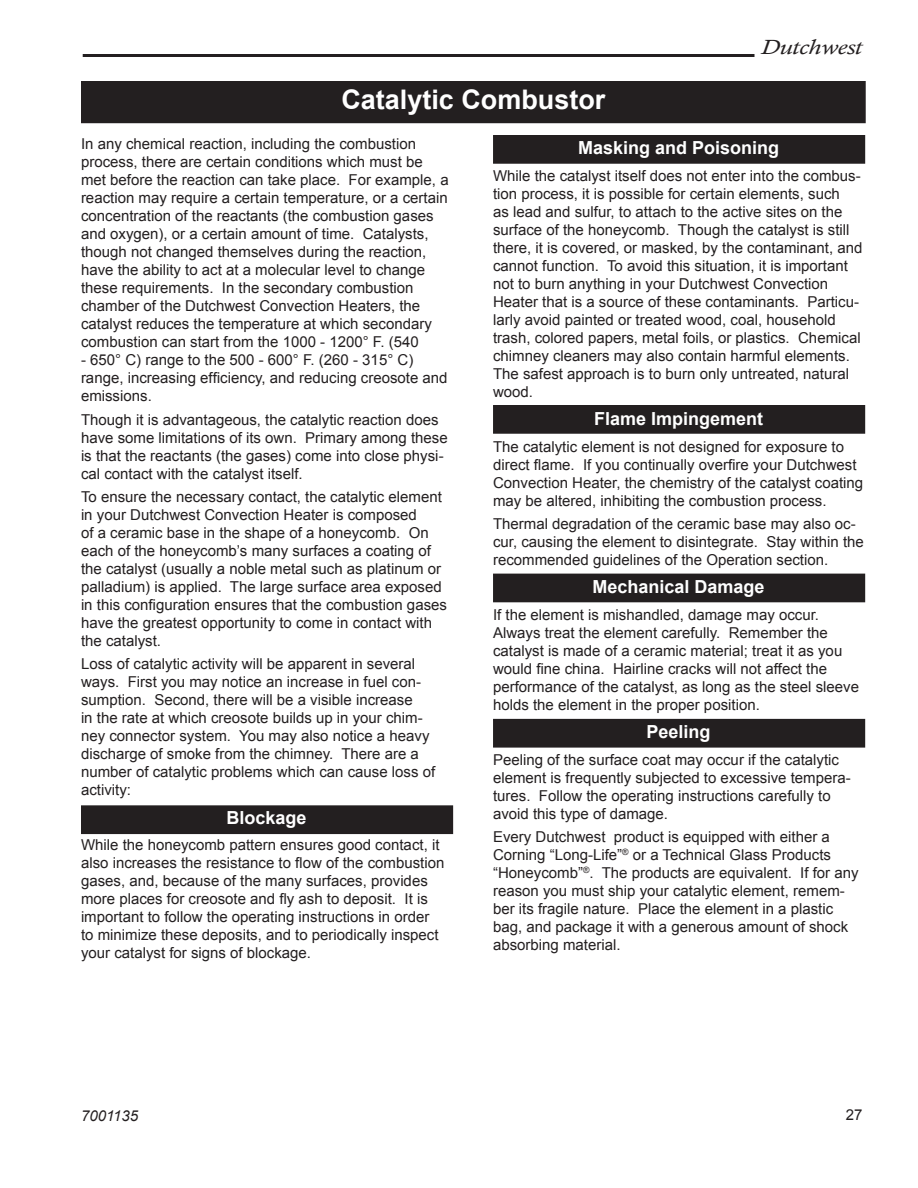
<style>
.page{position:relative;width:918px;height:1188px;background:#fff}
.page>*{position:absolute;margin:0;border:0;box-sizing:border-box;transform-origin:0 0}
.t1{font:700 27px "Arial";color:#fff}
.t2{font:italic 21px "Calisto";color:#231f20;scale:1.2 1}
.t3{font:700 18px "Arial";color:#fff}
.t4{font:15px/18px "Arial";color:#231f20}
.t5{font:italic 15px "Arial";color:#231f20}
</style>
<div class="page">
<hr style="left:83px;top:54px;width:671px;height:3px;background:#231f20">
<div style="left:494px;top:720px;width:370px;height:27px;background:#231f20"></div>
<div style="left:493px;top:719px;width:372px;height:29px;border:2px solid #231f20"></div>
<div style="left:494px;top:574px;width:370px;height:28px;background:#231f20"></div>
<div style="left:494px;top:406px;width:370px;height:27px;background:#231f20"></div>
<div style="left:493px;top:405px;width:372px;height:29px;border:2px solid #231f20"></div>
<div style="left:494px;top:136px;width:370px;height:27px;background:#231f20"></div>
<div style="left:493px;top:135px;width:372px;height:29px;border:2px solid #231f20"></div>
<div style="left:82px;top:806px;width:370px;height:27px;background:#231f20"></div>
<div style="left:81px;top:805px;width:372px;height:29px;border:2px solid #231f20"></div>
<div style="left:82px;top:82px;width:783px;height:40px;background:#231f20"></div>
<div style="left:81px;top:81px;width:785px;height:42px;border:2px solid #231f20"></div>
<h1 class="t1" style="left:341px;top:84px;width:266px">Catalytic Combustor</h1>
<h2 class="t2" style="left:761px;top:35px;width:86px">Dutchwest</h2>
<p class="t4" style="left:81px;top:135px;width:369px">In any chemical reaction, including the combustion process, there are certain conditions which must be met before the reaction can take place. For example, a reaction may require a certain temperature, or a certain concentration of the reactants (the combustion gases and oxygen), or a certain amount of time. Catalysts, though not changed themselves during the reaction, have the ability to act at a molecular level to change these requirements. In the secondary combustion chamber of the Dutchwest Convection Heaters, the catalyst reduces the temperature at which secondary combustion can start from the 1000 - 1200° F. (540</p>
<p class="t4" style="left:81px;top:351px;width:368px">- 650° C) range to the 500 - 600° F. (260 - 315° C) range, increasing efficiency, and reducing creosote and emissions.</p>
<p class="t4" style="left:81px;top:410px;width:368px">Though it is advantageous, the catalytic reaction does have some limitations of its own. Primary among these is that the reactants (the gases) come into close physi&shy;cal contact with the catalyst itself.</p>
<p class="t4" style="left:81px;top:488px;width:368px">To ensure the necessary contact, the catalytic element in your Dutchwest Convection Heater is composed<br>of a ceramic base in the shape of a honeycomb. On each of the honeycomb’s many surfaces a coating of the catalyst (usually a noble metal such as platinum or palladium) is applied. The large surface area exposed in this configuration ensures that the combustion gases have the greatest opportunity to come in contact with the catalyst.</p>
<p class="t4" style="left:81px;top:655px;width:356px">Loss of catalytic activity will be apparent in several ways. First you may notice an increase in fuel con&shy;sumption. Second, there will be a visible increase<br>in the rate at which creosote builds up in your chim&shy;ney connector system. You may also notice a heavy discharge of smoke from the chimney. There are a number of catalytic problems which can cause loss of activity:</p>
<p class="t3" style="left:226px;top:807px;width:82px">Blockage</p>
<p class="t4" style="left:81px;top:836px;width:365px">While the honeycomb pattern ensures good contact, it also increases the resistance to flow of the combustion gases, and, because of the many surfaces, provides more places for creosote and fly ash to deposit. It is important to follow the operating instructions in order to minimize these deposits, and to periodically inspect your catalyst for signs of blockage.</p>
<p class="t3" style="left:578px;top:138px;width:203px">Masking and Poisoning</p>
<p class="t4" style="left:493px;top:167px;width:371px">While the catalyst itself does not enter into the combus&shy;tion process, it is possible for certain elements, such<br>as lead and sulfur, to attach to the active sites on the surface of the honeycomb. Though the catalyst is still there, it is covered, or masked, by the contaminant, and cannot function. To avoid this situation, it is important not to burn anything in your Dutchwest Convection Heater that is a source of these contaminants. Particu&shy;larly avoid painted or treated wood, coal, household trash, colored papers, metal foils, or plastics. Chemical chimney cleaners may also contain harmful elements.<br>The safest approach is to burn only untreated, natural wood.</p>
<p class="t3" style="left:594px;top:409px;width:171px">Flame Impingement</p>
<p class="t4" style="left:493px;top:438px;width:372px">The catalytic element is not designed for exposure to direct flame. If you continually overfire your Dutchwest Convection Heater, the chemistry of the catalyst coating may be altered, inhibiting the combustion process.</p>
<p class="t4" style="left:493px;top:515px;width:372px">Thermal degradation of the ceramic base may also oc&shy;cur, causing the element to disintegrate. Stay within the recommended guidelines of the Operation section.</p>
<p class="t3" style="left:592px;top:577px;width:174px">Mechanical Damage</p>
<p class="t4" style="left:493px;top:606px;width:368px">If the element is mishandled, damage may occur.<br>Always treat the element carefully. Remember the catalyst is made of a ceramic material; treat it as you would fine china. Hairline cracks will not affect the performance of the catalyst, as long as the steel sleeve holds the element in the proper position.</p>
<p class="t3" style="left:647px;top:722px;width:66px">Peeling</p>
<p class="t4" style="left:493px;top:750px;width:359px">Peeling of the surface coat may occur if the catalytic element is frequently subjected to excessive tempera&shy;tures. Follow the operating instructions carefully to avoid this type of damage.</p>
<p class="t4" style="left:493px;top:828px;width:367px">Every Dutchwest product is equipped with either a Corning “Long-Life”<sup>®</sup> or a Technical Glass Products “Honeycomb”<sup>®</sup>. The products are equivalent. If for any reason you must ship your catalytic element, remem&shy;ber its fragile nature. Place the element in a plastic bag, and package it with a generous amount of shock absorbing material.</p>
<p class="t5" style="left:81px;top:1107px;width:59px">7001135</p>
<p class="t4" style="left:846px;top:1105px;width:18px">27</p>
</div>
